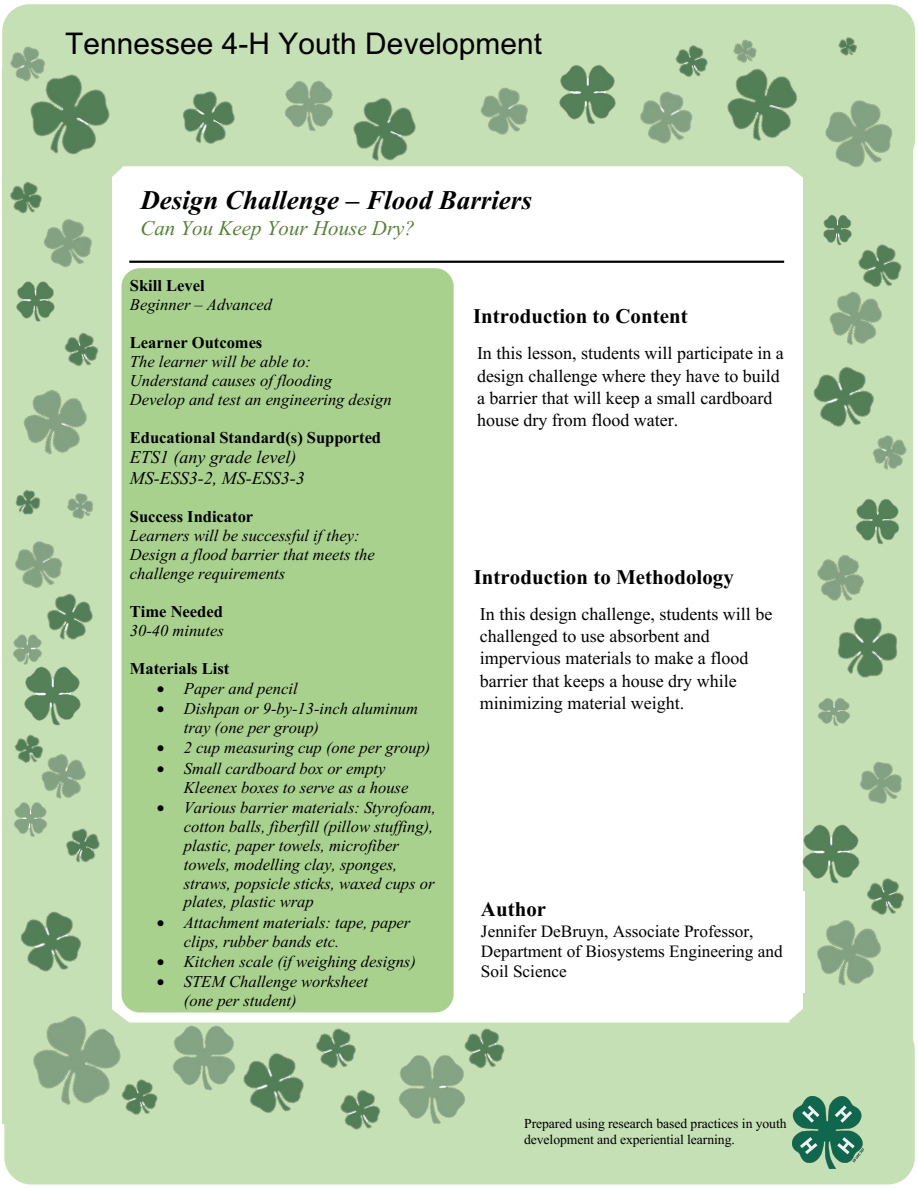
<style>
.page{position:relative;width:918px;height:1188px;background:#fff}
.page>*{position:absolute;margin:0;border:0;box-sizing:border-box;transform-origin:0 0}
.t1{font:29.85px "Arial MT2";color:#000}
.t2{font:italic 700 27px "Times New Roman";color:#000}
.t3{font:700 20.85px "Times New Roman";letter-spacing:.005em;color:#000}
.t4{font:20.85px "Times New Roman PS Italic MT3";letter-spacing:.005em;color:#538135}
.t5{font:18px/22.4px "Times New Roman PSMT2";color:#000}
.t6{font:18px/20.9px "Times New Roman PS Italic MT2";color:#000}
.t7{font:17.25px/19.8px "Times New Roman PSMT3";color:#000}
.t8{font:italic 16.5px/18.9px "Times New Roman";color:#000}
.t9{font:16.5px "Times New Roman PS Bold MT2";color:#000}
.t10{font:13.65px/16.5px "Times New Roman PSMT4";letter-spacing:-.005em;color:#000}
</style>
<div class="page">
<div style="left:2px;top:4px;width:913px;height:162px;background:#c5e0b4;border-radius:27px"></div>
<div style="left:4px;top:1023px;width:911px;height:162px;background:#c5e0b4;border-radius:27px"></div>
<div style="left:803px;top:27px;width:110px;height:1056px;background:#c5e0b4"></div>
<img style="left:813px;top:391px;width:58px;height:36px">
<img style="left:871px;top:393px;width:3px;height:13px">
<img style="left:860px;top:767px;width:24px;height:32px">
<img style="left:873px;top:762px;width:11px;height:5px">
<img style="left:883px;top:799px;width:4px;height:5px">
<img style="left:884px;top:763px;width:18px;height:36px">
<img style="left:844px;top:100px;width:33px;height:67px">
<img style="left:877px;top:43px;width:39px;height:119px">
<img style="left:822px;top:559px;width:16px;height:6px">
<img style="left:849px;top:409px;width:54px;height:61px">
<img style="left:903px;top:442px;width:4px;height:13px">
<img style="left:829px;top:318px;width:48px;height:27px">
<img style="left:814px;top:367px;width:52px;height:24px">
<img style="left:857px;top:391px;width:14px;height:1px">
<img style="left:71px;top:310px;width:26px;height:28px">
<img style="left:823px;top:216px;width:7px;height:27px">
<img style="left:817px;top:565px;width:80px;height:96px">
<img style="left:847px;top:661px;width:8px;height:13px">
<img style="left:855px;top:638px;width:42px;height:40px">
<img style="left:838px;top:499px;width:62px;height:74px">
<img style="left:71px;top:310px;width:15px;height:1px">
<img style="left:9px;top:228px;width:73px;height:45px">
<img style="left:82px;top:228px;width:48px;height:45px">
<img style="left:2px;top:338px;width:120px;height:140px">
<img style="left:61px;top:478px;width:20px;height:24px">
<img style="left:81px;top:377px;width:41px;height:133px">
<img style="left:100px;top:510px;width:22px;height:1px">
<img style="left:803px;top:922px;width:72px;height:71px">
<img style="left:771px;top:1022px;width:18px;height:1px">
<img style="left:875px;top:948px;width:39px;height:94px">
<img style="left:817px;top:698px;width:33px;height:28px">
<img style="left:830px;top:325px;width:46px;height:1px">
<img style="left:830px;top:214px;width:69px;height:111px">
<img style="left:863px;top:299px;width:36px;height:26px">
<img style="left:899px;top:263px;width:3px;height:11px">
<img style="left:843px;top:947px;width:38px;height:1px">
<img style="left:843px;top:878px;width:59px;height:69px">
<img style="left:871px;top:925px;width:31px;height:22px">
<img style="left:902px;top:894px;width:2px;height:8px">
<img style="left:802px;top:786px;width:81px;height:136px">
<img style="left:2px;top:256px;width:69px;height:92px">
<img style="left:2px;top:471px;width:59px;height:31px">
<img style="left:261px;top:1012px;width:33px;height:101px">
<img style="left:2px;top:6px;width:79px;height:167px">
<img style="left:2px;top:173px;width:79px;height:55px">
<img style="left:81px;top:83px;width:58px;height:145px">
<img style="left:41px;top:801px;width:81px;height:61px">
<img style="left:92px;top:826px;width:30px;height:36px">
<img style="left:2px;top:862px;width:76px;height:81px">
<img style="left:78px;top:862px;width:44px;height:81px">
<div style="left:2px;top:787px;width:59px;height:72px;background:#c5e0b4"></div>
<img style="left:10px;top:718px;width:102px;height:92px">
<img style="left:10px;top:810px;width:71px;height:27px">
<img style="left:81px;top:746px;width:35px;height:91px">
<img style="left:2px;top:502px;width:50px;height:126px">
<img style="left:25px;top:502px;width:27px;height:1px">
<img style="left:52px;top:502px;width:48px;height:54px">
<img style="left:2px;top:763px;width:40px;height:24px">
<img style="left:18px;top:771px;width:45px;height:16px">
<img style="left:42px;top:763px;width:21px;height:8px">
<img style="left:2px;top:628px;width:102px;height:135px">
<img style="left:11px;top:556px;width:111px;height:89px">
<img style="left:11px;top:645px;width:69px;height:37px">
<img style="left:80px;top:592px;width:42px;height:90px">
<img style="left:384px;top:1012px;width:80px;height:112px">
<img style="left:463px;top:87px;width:54px;height:80px">
<img style="left:494px;top:140px;width:71px;height:27px">
<img style="left:517px;top:92px;width:11px;height:40px">
<img style="left:285px;top:81px;width:21px;height:47px">
<img style="left:602px;top:100px;width:78px;height:67px">
<img style="left:655px;top:149px;width:26px;height:18px">
<img style="left:2px;top:111px;width:38px;height:1px">
<img style="left:2px;top:18px;width:35px;height:93px">
<img style="left:21px;top:85px;width:51px;height:26px">
<img style="left:18px;top:18px;width:19px;height:1px">
<img style="left:37px;top:18px;width:35px;height:67px">
<img style="left:72px;top:63px;width:1px;height:48px">
<img style="left:306px;top:81px;width:97px;height:86px">
<img style="left:463px;top:87px;width:1px;height:38px">
<img style="left:403px;top:107px;width:60px;height:60px">
<img style="left:844px;top:37px;width:12px;height:19px">
<img style="left:681px;top:39px;width:163px;height:102px">
<img style="left:798px;top:48px;width:46px;height:114px">
<img style="left:655px;top:104px;width:35px;height:1px">
<img style="left:655px;top:39px;width:51px;height:65px">
<img style="left:679px;top:86px;width:51px;height:18px">
<img style="left:706px;top:39px;width:24px;height:47px">
<img style="left:184px;top:1012px;width:77px;height:97px">
<img style="left:2px;top:943px;width:122px;height:193px">
<img style="left:4px;top:1136px;width:18px;height:47px">
<img style="left:184px;top:1012px;width:1px;height:31px">
<img style="left:107px;top:1002px;width:77px;height:134px">
<img style="left:340px;top:1103px;width:38px;height:27px">
<img style="left:378px;top:1058px;width:31px;height:66px">
<img style="left:535px;top:65px;width:105px;height:97px">
<img style="left:183px;top:91px;width:32px;height:53px">
<img style="left:215px;top:94px;width:62px;height:73px">
<img style="left:290px;top:1012px;width:64px;height:91px">
<img style="left:320px;top:1079px;width:64px;height:24px">
<img style="left:354px;top:1012px;width:30px;height:67px">
<img style="left:384px;top:1066px;width:1px;height:37px">
<img style="left:438px;top:1004px;width:64px;height:99px">
<img style="left:469px;top:1079px;width:33px;height:24px">
<img style="left:502px;top:1022px;width:31px;height:35px">
<svg style="left:105px;top:153px;width:20px;height:25px"></svg>
<svg style="left:783px;top:146px;width:34px;height:32px"></svg>
<svg style="left:789px;top:1009px;width:14px;height:14px"></svg>
<svg style="left:95px;top:1005px;width:34px;height:34px"></svg>
<div style="left:129px;top:178px;width:653px;height:84px;background:#fff"></div>
<hr style="left:129px;top:261px;width:655px;height:2px;background:#000">
<div style="left:122px;top:268px;width:332px;height:744px;background:#a9d18e;border-radius:18px"></div>
<div style="left:470px;top:891px;width:335px;height:101px;background:#fff"></div>
<img style="left:792px;top:1096px;width:71px;height:73px">
<h1 class="t1" style="left:65px;top:27px;width:478px">Tennessee 4-H Youth Development</h1>
<h2 class="t2" style="left:140px;top:185px;width:393px">Design Challenge – Flood Barriers</h2>
<p class="t4" style="left:140px;top:216px;width:276px">Can You Keep Your House Dry?</p>
<p class="t9" style="left:130px;top:277px;width:76px">Skill Level</p>
<p class="t8" style="left:130px;top:295px;width:144px">Beginner – Advanced</p>
<p class="t9" style="left:130px;top:333px;width:134px">Learner Outcomes</p>
<p class="t8" style="left:130px;top:352px;width:263px">The learner will be able to:<br>Understand causes of flooding<br>Develop and test an engineering design</p>
<p class="t9" style="left:130px;top:428px;width:253px">Educational Standard(s) Supported</p>
<p class="t6" style="left:130px;top:446px;width:176px">ETS1 (any grade level)<br>MS-ESS3-2, MS-ESS3-3</p>
<p class="t9" style="left:130px;top:508px;width:125px">Success Indicator</p>
<p class="t8" style="left:130px;top:526px;width:246px">Learners will be successful if they:<br>Design a flood barrier that meets the challenge requirements</p>
<p class="t9" style="left:130px;top:602px;width:95px">Time Needed</p>
<p class="t8" style="left:130px;top:621px;width:95px">30-40 minutes</p>
<p class="t9" style="left:130px;top:659px;width:101px">Materials List</p>
<p class="t8" style="left:157px;top:679px;width:142px">• Paper and pencil</p>
<p class="t8" style="left:184px;top:699px;width:236px;text-indent:-27px">• Dishpan or 9-by-13-inch aluminum tray (one per group)</p>
<p class="t8" style="left:157px;top:738px;width:275px">• 2 cup measuring cup (one per group)</p>
<p class="t8" style="left:184px;top:758px;width:226px;text-indent:-27px">• Small cardboard box or empty<br>Kleenex boxes to serve as a house</p>
<p class="t8" style="left:184px;top:798px;width:254px;text-indent:-27px">• Various barrier materials: Styrofoam, cotton balls, fiberfill (pillow stuffing), plastic, paper towels, microfiber towels, modelling clay, sponges, straws, popsicle sticks, waxed cups or plates, plastic wrap</p>
<p class="t8" style="left:184px;top:913px;width:228px;text-indent:-27px">• Attachment materials: tape, paper clips, rubber bands etc.</p>
<p class="t8" style="left:157px;top:952px;width:260px">• Kitchen scale (if weighing designs)</p>
<p class="t8" style="left:184px;top:972px;width:186px;text-indent:-27px">• STEM Challenge worksheet (one per student)</p>
<p class="t3" style="left:473px;top:305px;width:216px">Introduction to Content</p>
<p class="t5" style="left:477px;top:342px;width:308px">In this lesson, students will participate in a design challenge where they have to build a barrier that will keep a small cardboard house dry from flood water.</p>
<p class="t3" style="left:474px;top:565px;width:262px">Introduction to Methodology</p>
<p class="t5" style="left:480px;top:602px;width:294px">In this design challenge, students will be challenged to use absorbent and impervious materials to make a flood barrier that keeps a house dry while minimizing material weight.</p>
<p class="t3" style="left:481px;top:898px;width:67px">Author</p>
<p class="t7" style="left:481px;top:921px;width:303px">Jennifer DeBruyn, Associate Professor,<br>Department of Biosystems Engineering and<br>Soil Science</p>
<p class="t10" style="left:524px;top:1115px;width:264px">Prepared using research based practices in youth development and experiential learning.</p>
</div>
